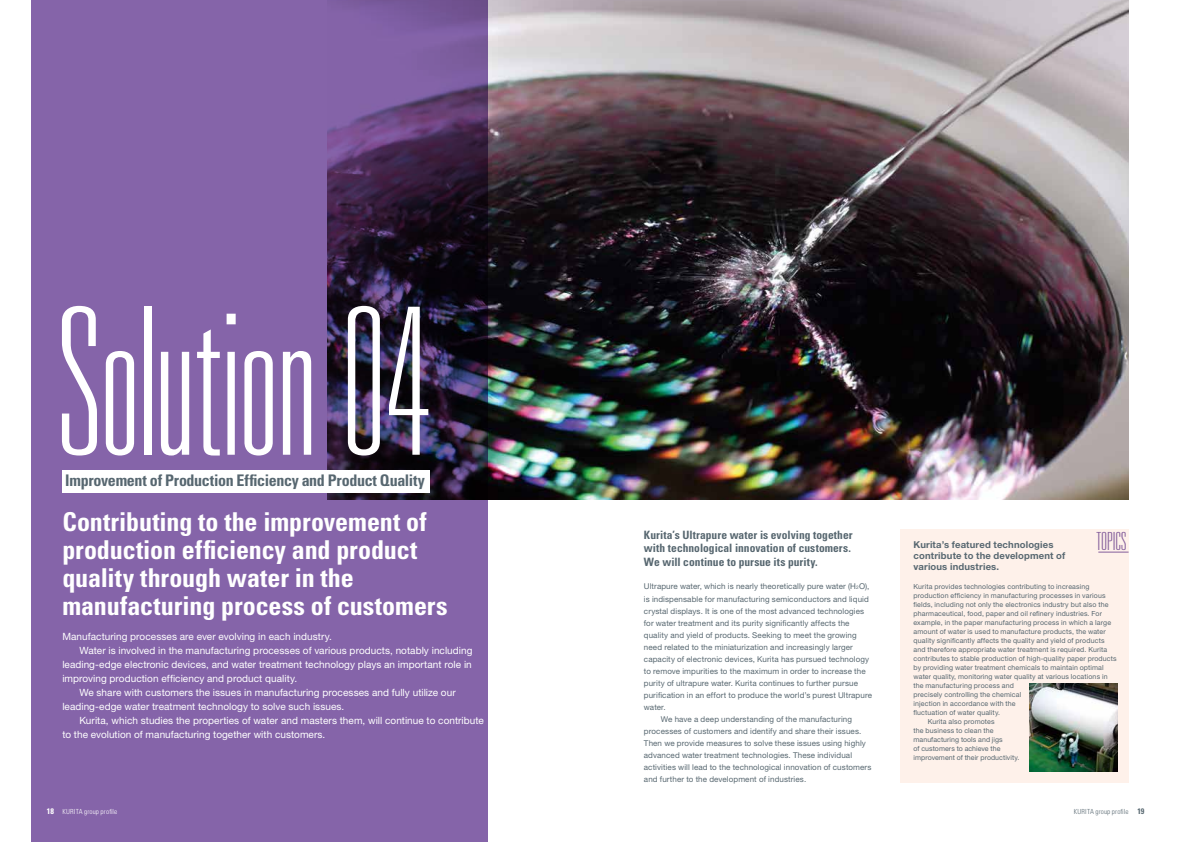
<style>
.page{position:relative;width:1191px;height:842px;background:#fff}
.page>*{position:absolute;margin:0;border:0;box-sizing:border-box;transform-origin:0 0}
.t1{font:100 ultra-condensed 205px "Univers LT Std";letter-spacing:-.015em;color:#fff}
.t2{font:700 condensed 26px/28px "Univers LT Std";letter-spacing:-.005em;color:#fff}
.t3{font:100 ultra-condensed 25px "Univers LT Std";letter-spacing:.005em;color:#8564a9}
.t4{font:700 condensed 16px "Univers LT Std";letter-spacing:-.02em;color:#576770}
.t5{font:700 condensed 11.5px/13.5px "Univers LT Std";letter-spacing:.005em;color:#576770}
.t6{font:10px "Helvetica Neue LT Std";letter-spacing:.005em;color:#fff}
.t7{font:700 9.5px/11px "Helvetica Neue LT Std";letter-spacing:.015em;color:#576770}
.t8{font:8px "Helvetica Neue LT Std";letter-spacing:.015em;color:#576770}
.t9{font:7px "Helvetica Neue LT Std";letter-spacing:.015em;color:#576770}
.t10{font:300 condensed 7px "Univers LT Std";letter-spacing:.025em;color:#fff}
.t11{font:300 condensed 7px "Univers LT Std";letter-spacing:.025em;color:#576770}
.s1{font-size:4.8px}
.s2{font-weight:700;font-size:8px}
</style>
<div class="page">
<img style="left:488px;top:0;width:640px;height:500px">
<svg style="left:31px;top:0;width:457px;height:842px;background:#765997"></svg>
<div style="left:900px;top:529px;width:228px;height:254px;background:#fef1ea"></div>
<img style="left:1029px;top:683px;width:88px;height:88px">
<div style="left:62px;top:470px;width:368px;height:22px;background:#fff"></div>
<hr style="left:1098px;top:552px;width:30px;height:1px;background:#8564a9">
<h1 class="t1" style="left:58px;top:278px;width:374px">Solution 04</h1>
<h3 class="t4" style="left:65px;top:471px;width:361px">Improvement of Production Efficiency and Product Quality</h3>
<h2 class="t2" style="left:62px;top:508px;width:387px">Contributing to the improvement of production efficiency and product quality through water in the manufacturing process of customers</h2>
<p class="t6" style="left:62px;top:631px;width:271px">Manufacturing processes are ever evolving in each industry.</p>
<p class="t6" style="left:79px;top:645px;width:394px">Water is involved in the manufacturing processes of various products, notably including</p>
<p class="t6" style="left:62px;top:659px;width:411px">leading-edge electronic devices, and water treatment technology plays an important role in</p>
<p class="t6" style="left:62px;top:673px;width:236px">improving production efficiency and product quality.</p>
<p class="t6" style="left:79px;top:687px;width:378px">We share with customers the issues in manufacturing processes and fully utilize our</p>
<p class="t6" style="left:62px;top:701px;width:283px">leading-edge water treatment technology to solve such issues.</p>
<p class="t6" style="left:79px;top:715px;width:406px">Kurita, which studies the properties of water and masters them, will continue to contribute</p>
<p class="t6" style="left:62px;top:729px;width:264px">to the evolution of manufacturing together with customers.</p>
<h3 class="t5" style="left:644px;top:528px;width:210px">Kurita’s Ultrapure water is evolving together with technological innovation of customers.<br>We will continue to pursue its purity.</h3>
<p class="t7" style="left:913px;top:539px;width:153px">Kurita’s featured technologies contribute to the development of various industries.</p>
<h3 class="t3" style="left:1096px;top:528px;width:31px">TOPICS</h3>
<p class="t8" style="left:644px;top:582px;width:227px">Ultrapure water, which is nearly theoretically pure water (H<span class="s1">2</span>O),</p>
<p class="t8" style="left:644px;top:594px;width:226px">is indispensable for manufacturing semiconductors and liquid</p>
<p class="t8" style="left:644px;top:606px;width:222px">crystal displays. It is one of the most advanced technologies</p>
<p class="t8" style="left:644px;top:618px;width:207px">for water treatment and its purity significantly affects the</p>
<p class="t8" style="left:644px;top:630px;width:214px">quality and yield of products. Seeking to meet the growing</p>
<p class="t8" style="left:644px;top:642px;width:210px">need related to the miniaturization and increasingly larger</p>
<p class="t8" style="left:644px;top:654px;width:227px">capacity of electronic devices, Kurita has pursued technology</p>
<p class="t8" style="left:644px;top:666px;width:223px">to remove impurities to the maximum in order to increase the</p>
<p class="t8" style="left:644px;top:678px;width:216px">purity of ultrapure water. Kurita continues to further pursue</p>
<p class="t8" style="left:644px;top:690px;width:230px">purification in an effort to produce the world’s purest Ultrapure</p>
<p class="t8" style="left:644px;top:702px;width:23px">water.</p>
<p class="t8" style="left:661px;top:714px;width:193px">We have a deep understanding of the manufacturing</p>
<p class="t8" style="left:644px;top:726px;width:219px">processes of customers and identify and share their issues.</p>
<p class="t8" style="left:644px;top:738px;width:223px">Then we provide measures to solve these issues using highly</p>
<p class="t8" style="left:644px;top:750px;width:210px">advanced water treatment technologies. These individual</p>
<p class="t8" style="left:644px;top:762px;width:229px">activities will lead to the technological innovation of customers</p>
<p class="t8" style="left:644px;top:774px;width:164px">and further to the development of industries.</p>
<p class="t9" style="left:913px;top:582px;width:177px">Kurita provides technologies contributing to increasing</p>
<p class="t9" style="left:913px;top:591px;width:193px">production efficiency in manufacturing processes in various</p>
<p class="t9" style="left:913px;top:600px;width:196px">fields, including not only the electronics industry but also the</p>
<p class="t9" style="left:913px;top:609px;width:190px">pharmaceutical, food, paper and oil refinery industries. For</p>
<p class="t9" style="left:913px;top:618px;width:199px">example, in the paper manufacturing process in which a large</p>
<p class="t9" style="left:913px;top:627px;width:194px">amount of water is used to manufacture products, the water</p>
<p class="t9" style="left:913px;top:636px;width:192px">quality significantly affects the quality and yield of products</p>
<p class="t9" style="left:913px;top:645px;width:195px">and therefore appropriate water treatment is required. Kurita</p>
<p class="t9" style="left:913px;top:654px;width:205px">contributes to stable production of high-quality paper products</p>
<p class="t9" style="left:913px;top:663px;width:192px">by providing water treatment chemicals to maintain optimal</p>
<p class="t9" style="left:913px;top:672px;width:196px">water quality, monitoring water quality at various locations in</p>
<p class="t9" style="left:913px;top:681px;width:102px">the manufacturing process and</p>
<p class="t9" style="left:913px;top:690px;width:109px">precisely controlling the chemical</p>
<p class="t9" style="left:913px;top:699px;width:104px">injection in accordance with the</p>
<p class="t9" style="left:913px;top:708px;width:88px">fluctuation of water quality.</p>
<p class="t9" style="left:927px;top:717px;width:68px">Kurita also promotes</p>
<p class="t9" style="left:913px;top:726px;width:82px">the business to clean the</p>
<p class="t9" style="left:913px;top:735px;width:91px">manufacturing tools and jigs</p>
<p class="t9" style="left:913px;top:744px;width:88px">of customers to achieve the</p>
<p class="t9" style="left:913px;top:753px;width:108px">improvement of their productivity.</p>
<p class="t10" style="left:47px;top:807px;width:72px"><span class="s2">18</span> KURITA group profile</p>
<p class="t11" style="left:1073px;top:807px;width:72px">KURITA group profile <span class="s2">19</span></p>
</div>
